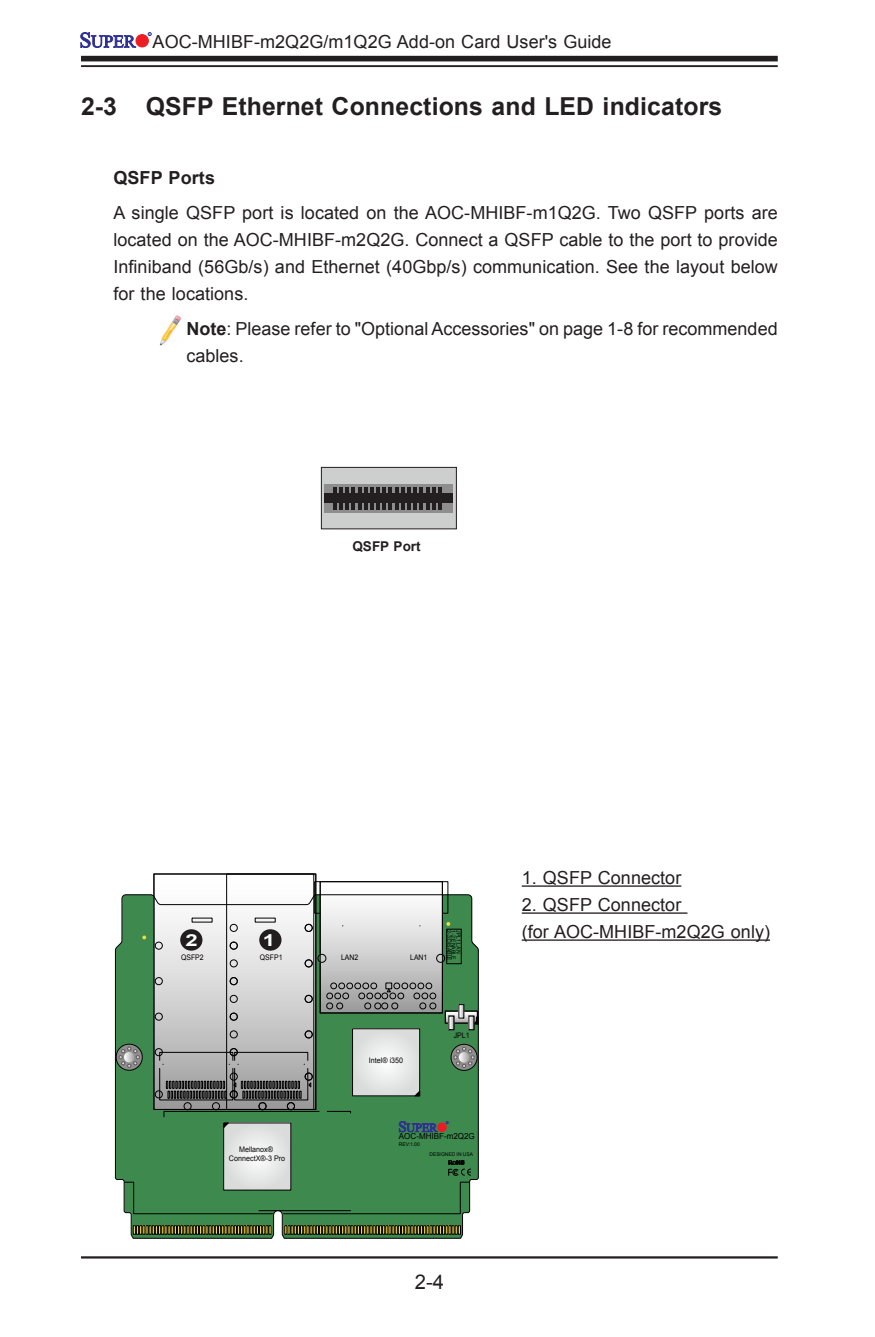
<style>
.page{position:relative;width:875px;height:1337px;background:#fff}
.page>*{position:absolute;margin:0;border:0;box-sizing:border-box;transform-origin:0 0}
.sm_Subhead_1{font:700 24.75px "Arial";letter-spacing:.005em;color:#231f20}
.t1{font:20.25px "Arial";color:#231f20}
.sm_Body_text{font:18px/27px "Arial";letter-spacing:.005em;color:#231f20;text-align:justify}
.sm_body_warning_inde{font:18px/27px "Arial";color:#231f20}
.sm_image_pointer_lef{font:18px/27px "Arial";letter-spacing:.005em;color:#231f20}
.sm_Subhead_5_-_table{font:700 18px "Arial";letter-spacing:.005em;color:#231f20}
.t2{font:700 16.43px "Arial";color:#fbfdfe;scale:1.34 1}
.t3{font:700 13.5px "Arial";letter-spacing:.005em;color:#231f20}
.t4{font:8.33px "Arial";color:#000}
.t5{font:7.65px/9.2px "Arial";color:#050505;text-align:center;scale:.94 1}
.t6{font:7.65px "Arial";color:#000;scale:.9 1}
.t7{font:5.85px "Arial";color:#000;scale:.9 1}
.t8{font:5.17px "Arial";color:#000}
.s1{font-weight:700}
</style>
<div class="page">
<hr style="left:81px;top:1256px;width:697px;height:2px;background:#231f20">
<div style="left:81px;top:56px;width:697px;height:5px;background:#231f20"></div>
<hr style="left:81px;top:65px;width:697px;height:2px;background:#231f20">
<svg style="left:81px;top:32px;width:55px;height:16px"></svg>
<div style="left:136px;top:35px;width:12px;height:12px;background:#ee1d23;border-radius:50%"></div>
<div style="left:136px;top:35px;width:12px;height:12px;border:1px solid #ee1d23;border-radius:50%"></div>
<svg style="left:148px;top:32px;width:3px;height:4px"></svg>
<hr style="left:522px;top:885px;width:159px;height:1px;background:#231f20">
<hr style="left:522px;top:912px;width:165px;height:1px;background:#231f20">
<hr style="left:522px;top:939px;width:248px;height:1px;background:#231f20">
<svg style="left:115px;top:894px;width:364px;height:344px;background:#528c5b"></svg>
<svg style="left:154px;top:873px;width:325px;height:259px"></svg>
<div style="left:259px;top:929px;width:22px;height:21px;background:#221e20;border-radius:50%"></div>
<div style="left:180px;top:929px;width:22px;height:21px;background:#221e20;border-radius:50%"></div>
<img style="left:159px;top:315px;width:22px;height:30px">
<div style="left:321px;top:467px;width:135px;height:62px;background:#cdcece"></div>
<div style="left:321px;top:467px;width:136px;height:62px;border:1px solid #231f20"></div>
<div style="left:325px;top:484px;width:128px;height:28px;background:#8e8e8f"></div>
<div style="left:325px;top:493px;width:128px;height:10px;background:#231f20"></div>
<svg style="left:333px;top:503px;width:108px;height:6px"></svg>
<svg style="left:333px;top:487px;width:108px;height:6px"></svg>
<p class="sm_Body_text" style="left:153px;top:28px;width:460px">AOC-MHIBF-m2Q2G/m1Q2G Add-on Card User's Guide</p>
<p class="sm_Subhead_1" style="left:81px;top:90px;width:643px">2-3 QSFP Ethernet Connections and LED indicators</p>
<p class="sm_Subhead_5_-_table" style="left:113px;top:166px;width:103px">QSFP Ports</p>
<p class="sm_Body_text" style="left:113px;top:199px;width:666px">A single QSFP port is located on the AOC-MHIBF-m1Q2G. Two QSFP ports are located on the AOC-MHIBF-m2Q2G. Connect a QSFP cable to the port to provide Infiniband (56Gb/s) and Ethernet (40Gbp/s) communication. See the layout below for the locations.</p>
<p class="sm_body_warning_inde" style="left:186px;top:315px;width:593px"><span class="s1">Note</span>: Please refer to "Optional Accessories" on page 1-8 for recommended cables.</p>
<p class="t3" style="left:352px;top:537px;width:70px">QSFP Port</p>
<p class="t2" style="left:185px;top:929px;width:11px">2</p>
<p class="t2" style="left:263px;top:929px;width:11px">1</p>
<p class="t6" style="left:181px;top:952px;width:27px">QSFP2</p>
<p class="t6" style="left:260px;top:952px;width:27px">QSFP1</p>
<p class="t6" style="left:341px;top:952px;width:21px">LAN2</p>
<p class="t6" style="left:410px;top:952px;width:21px">LAN1</p>
<p class="t7" style="left:453px;top:930px;width:36px;rotate:90deg">2-3:DISABLE</p>
<p class="t7" style="left:457px;top:930px;width:34px;rotate:90deg">1-2:ENABLE</p>
<p class="t7" style="left:462px;top:930px;width:27px;rotate:90deg">JPL1:LAN</p>
<p class="t5" style="left:369px;top:1056px;width:38px">Intel® i350</p>
<p class="t6" style="left:454px;top:1030px;width:19px">JPL1</p>
<p class="t5" style="left:229px;top:1144px;width:61px">Mellanox®<br>ConnectX®-3 Pro</p>
<p class="t4" style="left:399px;top:1131px;width:77px">AOC-MHIBF-m2Q2G</p>
<p class="t8" style="left:399px;top:1140px;width:22px">REV:1.00</p>
<p class="t8" style="left:429px;top:1151px;width:45px">DESIGNED IN USA</p>
<p class="t1" style="left:415px;top:1268px;width:31px">2-4</p>
<p class="sm_image_pointer_lef" style="left:522px;top:864px;width:161px">1. QSFP Connector</p>
<p class="sm_image_pointer_lef" style="left:522px;top:891px;width:250px">2. QSFP Connector<br>(for AOC-MHIBF-m2Q2G only)</p>
</div>
